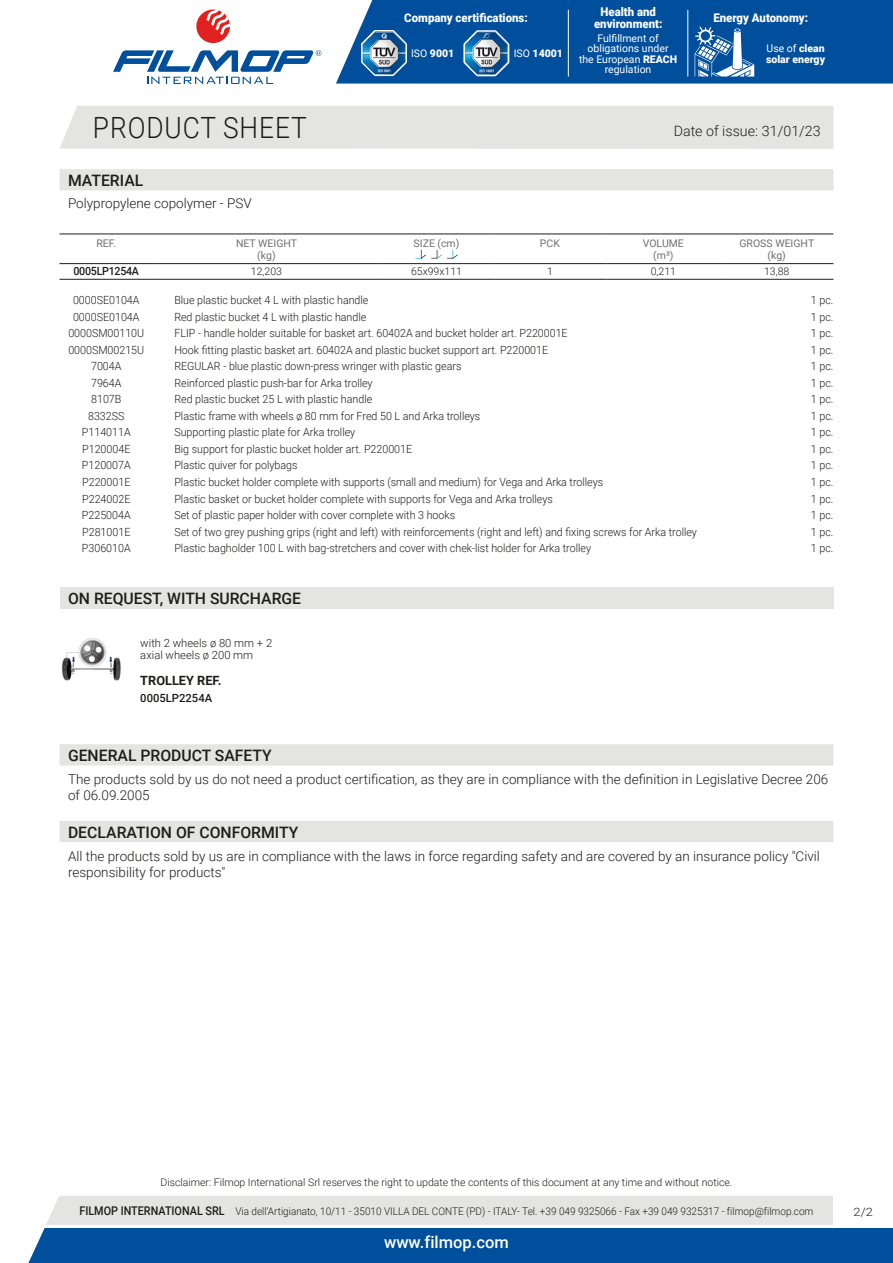
<style>
.page{position:relative;width:893px;height:1263px;background:#fff}
.page>*{position:absolute;margin:0;border:0;box-sizing:border-box;transform-origin:0 0}
.t1{font:300 29.25px "Roboto";letter-spacing:.035em;color:#1d1d1b;scale:.9 1}
.t2{font:500 16.5px "Roboto";color:#fff}
.t3{font:500 15.75px "Roboto";color:#1d1d1b}
.t4{font:300 14.25px "Roboto";color:#1d1d1b}
.t5{font:300 13.5px/16.2px "Roboto";color:#1d1d1b}
.t6{font:700 12.75px "Roboto";color:#1d1d1b}
.t7{font:900 12px/12px "Roboto";color:#fff;text-align:center;scale:.95 1}
.t8{font:300 11.55px "Roboto";color:#1d1d1b;scale:1.11 1}
.t9{font:300 11.25px "Roboto";color:#1d1d1b;scale:.95 1}
.t10{font:300 11.25px/12px "Roboto";color:#1d1d1b}
.t11{font:500 11.25px "Roboto";letter-spacing:-.015em;color:#1d1d1b;scale:.95 1}
.t12{font:500 11.25px "Roboto";letter-spacing:-.015em;color:#1d1d1b}
.t13{font:300 10.5px "Roboto";color:#1d1d1b}
.t14{font:300 10.5px "Roboto";color:#1d1d1b;scale:.95 1}
.t15{font:10.5px/10.5px "Roboto";color:#fff;text-align:center}
.t16{font:10.5px/12px "Roboto";color:#70706f;text-align:center}
.t17{font:900 10.5px/10.5px "Roboto";color:#fff}
.s1{font-weight:400}
.s2{font-weight:900}
.s3{font-weight:500;font-size:12px}
</style>
<div class="page">
<svg style="left:28px;top:1196px;width:865px;height:67px;background:#6793bc"></svg>
<div style="left:60px;top:106px;width:773px;height:43px;background:#e4e4e3"></div>
<svg style="left:196px;top:10px;width:34px;height:34px"></svg>
<svg style="left:113px;top:50px;width:208px;height:34px"></svg>
<div style="left:336px;top:0;width:557px;height:84px;background:#004f9c"></div>
<svg style="left:462px;top:28px;width:49px;height:50px"></svg>
<img style="left:465px;top:32px;width:43px;height:43px">
<svg style="left:360px;top:28px;width:48px;height:49px"></svg>
<img style="left:362px;top:31px;width:44px;height:44px">
<hr style="left:568px;top:10px;width:1px;height:67px;background:#fff">
<hr style="left:688px;top:10px;width:1px;height:67px;background:#fff">
<svg style="left:695px;top:27px;width:59px;height:50px"></svg>
<div style="left:60px;top:169px;width:773px;height:21px;background:#e4e4e3"></div>
<hr style="left:60px;top:234px;width:93px;height:1px;background:#1d1d1b">
<hr style="left:60px;top:263px;width:93px;height:1px;background:#1d1d1b">
<hr style="left:153px;top:234px;width:227px;height:1px;background:#1d1d1b">
<hr style="left:153px;top:263px;width:227px;height:1px;background:#1d1d1b">
<hr style="left:380px;top:234px;width:113px;height:1px;background:#1d1d1b">
<hr style="left:380px;top:263px;width:113px;height:1px;background:#1d1d1b">
<hr style="left:493px;top:234px;width:114px;height:1px;background:#1d1d1b">
<hr style="left:493px;top:263px;width:114px;height:1px;background:#1d1d1b">
<hr style="left:607px;top:234px;width:113px;height:1px;background:#1d1d1b">
<hr style="left:607px;top:263px;width:113px;height:1px;background:#1d1d1b">
<hr style="left:720px;top:234px;width:113px;height:1px;background:#1d1d1b">
<hr style="left:720px;top:263px;width:113px;height:1px;background:#1d1d1b">
<hr style="left:60px;top:279px;width:93px;height:1px;background:#1d1d1b">
<hr style="left:153px;top:279px;width:227px;height:1px;background:#1d1d1b">
<hr style="left:380px;top:279px;width:113px;height:1px;background:#1d1d1b">
<hr style="left:493px;top:279px;width:114px;height:1px;background:#1d1d1b">
<hr style="left:607px;top:279px;width:113px;height:1px;background:#1d1d1b">
<hr style="left:720px;top:279px;width:113px;height:1px;background:#1d1d1b">
<svg style="left:415px;top:250px;width:43px;height:9px"></svg>
<div style="left:60px;top:588px;width:773px;height:21px;background:#e4e4e3"></div>
<img style="left:61px;top:638px;width:60px;height:43px">
<div style="left:60px;top:744px;width:773px;height:21px;background:#e4e4e3"></div>
<div style="left:60px;top:821px;width:773px;height:21px;background:#e4e4e3"></div>
<hr style="left:45px;top:1225px;width:848px;height:2px;background:#fff">
<div style="left:833px;top:1196px;width:60px;height:31px;background:#fff"></div>
<p class="t7" style="left:404px;top:11px;width:131px">Company certifications:</p>
<p class="t17" style="left:411px;top:48px;width:45px"><span class="s1">ISO</span> 9001</p>
<p class="t17" style="left:514px;top:48px;width:51px"><span class="s1">ISO</span> 14001</p>
<p class="t7" style="left:594px;top:5px;width:73px">Health and environment:</p>
<p class="t15" style="left:579px;top:32px;width:100px">Fulfillment of obligations under the European <span class="s2">REACH </span>regulation</p>
<p class="t7" style="left:713px;top:11px;width:101px">Energy Autonomy:</p>
<p class="t17" style="left:766px;top:43px;width:61px"><span class="s1">Use of</span> clean solar energy</p>
<h1 class="t1" style="left:93px;top:107px;width:239px">PRODUCT SHEET</h1>
<p class="t4" style="left:674px;top:121px;width:148px">Date of issue: 31/01/23</p>
<h3 class="t3" style="left:68px;top:170px;width:77px">MATERIAL</h3>
<p class="t5" style="left:68px;top:194px;width:185px">Polypropylene copolymer - PSV</p>
<p class="t16" style="left:96px;top:236px;width:21px">REF.</p>
<p class="t16" style="left:236px;top:236px;width:63px">NET WEIGHT (kg)</p>
<p class="t16" style="left:414px;top:236px;width:47px">SIZE (cm)</p>
<p class="t16" style="left:540px;top:236px;width:22px">PCK</p>
<p class="t16" style="left:643px;top:236px;width:43px">VOLUME (m³)</p>
<p class="t16" style="left:739px;top:236px;width:76px">GROSS WEIGHT (kg)</p>
<p class="t11" style="left:73px;top:264px;width:71px">0005LP1254A</p>
<p class="t13" style="left:251px;top:264px;width:33px">12,203</p>
<p class="t13" style="left:411px;top:264px;width:52px">65x99x111</p>
<p class="t13" style="left:547px;top:264px;width:7px">1</p>
<p class="t13" style="left:651px;top:264px;width:27px">0,211</p>
<p class="t13" style="left:764px;top:264px;width:27px">13,88</p>
<p class="t9" style="left:73px;top:293px;width:71px">0000SE0104A</p>
<p class="t9" style="left:174px;top:293px;width:206px">Blue plastic bucket 4 L with plastic handle</p>
<p class="t9" style="left:811px;top:293px;width:25px">1 pc.</p>
<p class="t9" style="left:73px;top:309px;width:71px">0000SE0104A</p>
<p class="t9" style="left:174px;top:309px;width:204px">Red plastic bucket 4 L with plastic handle</p>
<p class="t9" style="left:811px;top:309px;width:25px">1 pc.</p>
<p class="t9" style="left:68px;top:326px;width:81px">0000SM00110U</p>
<p class="t9" style="left:174px;top:326px;width:415px">FLIP - handle holder suitable for basket art. 60402A and bucket holder art. P220001E</p>
<p class="t9" style="left:811px;top:326px;width:25px">1 pc.</p>
<p class="t9" style="left:68px;top:342px;width:81px">0000SM00215U</p>
<p class="t9" style="left:174px;top:342px;width:395px">Hook fitting plastic basket art. 60402A and plastic bucket support art. P220001E</p>
<p class="t9" style="left:811px;top:342px;width:25px">1 pc.</p>
<p class="t9" style="left:91px;top:359px;width:33px">7004A</p>
<p class="t9" style="left:174px;top:359px;width:304px">REGULAR - blue plastic down-press wringer with plastic gears</p>
<p class="t9" style="left:811px;top:359px;width:25px">1 pc.</p>
<p class="t9" style="left:91px;top:375px;width:33px">7964A</p>
<p class="t9" style="left:174px;top:375px;width:210px">Reinforced plastic push-bar for Arka trolley</p>
<p class="t9" style="left:811px;top:375px;width:25px">1 pc.</p>
<p class="t9" style="left:91px;top:392px;width:33px">8107B</p>
<p class="t9" style="left:174px;top:392px;width:210px">Red plastic bucket 25 L with plastic handle</p>
<p class="t9" style="left:811px;top:392px;width:25px">1 pc.</p>
<p class="t9" style="left:88px;top:408px;width:40px">8332SS</p>
<p class="t9" style="left:174px;top:408px;width:324px">Plastic frame with wheels ø 80 mm for Fred 50 L and Arka trolleys</p>
<p class="t9" style="left:811px;top:408px;width:25px">1 pc.</p>
<p class="t9" style="left:82px;top:425px;width:53px">P114011A</p>
<p class="t9" style="left:174px;top:425px;width:192px">Supporting plastic plate for Arka trolley</p>
<p class="t9" style="left:811px;top:425px;width:25px">1 pc.</p>
<p class="t9" style="left:82px;top:441px;width:52px">P120004E</p>
<p class="t9" style="left:174px;top:441px;width:252px">Big support for plastic bucket holder art. P220001E</p>
<p class="t9" style="left:811px;top:441px;width:25px">1 pc.</p>
<p class="t9" style="left:82px;top:458px;width:53px">P120007A</p>
<p class="t9" style="left:174px;top:458px;width:131px">Plastic quiver for polybags</p>
<p class="t9" style="left:811px;top:458px;width:25px">1 pc.</p>
<p class="t9" style="left:82px;top:474px;width:52px">P220001E</p>
<p class="t9" style="left:174px;top:474px;width:453px">Plastic bucket holder complete with supports (small and medium) for Vega and Arka trolleys</p>
<p class="t9" style="left:811px;top:474px;width:25px">1 pc.</p>
<p class="t9" style="left:82px;top:491px;width:52px">P224002E</p>
<p class="t9" style="left:174px;top:491px;width:400px">Plastic basket or bucket holder complete with supports for Vega and Arka trolleys</p>
<p class="t9" style="left:811px;top:491px;width:25px">1 pc.</p>
<p class="t9" style="left:82px;top:507px;width:53px">P225004A</p>
<p class="t9" style="left:174px;top:507px;width:297px">Set of plastic paper holder with cover complete with 3 hooks</p>
<p class="t9" style="left:811px;top:507px;width:25px">1 pc.</p>
<p class="t9" style="left:82px;top:524px;width:52px">P281001E</p>
<p class="t9" style="left:174px;top:524px;width:552px">Set of two grey pushing grips (right and left) with reinforcements (right and left) and fixing screws for Arka trolley</p>
<p class="t9" style="left:811px;top:524px;width:25px">1 pc.</p>
<p class="t9" style="left:82px;top:540px;width:53px">P306010A</p>
<p class="t9" style="left:174px;top:540px;width:440px">Plastic bagholder 100 L with bag-stretchers and cover with chek-list holder for Arka trolley</p>
<p class="t9" style="left:811px;top:540px;width:25px">1 pc.</p>
<h3 class="t3" style="left:68px;top:587px;width:235px">ON REQUEST, WITH SURCHARGE</h3>
<p class="t10" style="left:140px;top:637px;width:133px">with 2 wheels ø 80 mm + 2 axial wheels ø 200 mm</p>
<p class="t6" style="left:140px;top:671px;width:83px">TROLLEY REF.</p>
<p class="t12" style="left:140px;top:690px;width:73px">0005LP2254A</p>
<h3 class="t3" style="left:68px;top:745px;width:205px">GENERAL PRODUCT SAFETY</h3>
<p class="t5" style="left:68px;top:770px;width:762px">The products sold by us do not need a product certification, as they are in compliance with the definition in Legislative Decree 206 of 06.09.2005</p>
<h3 class="t3" style="left:68px;top:821px;width:232px">DECLARATION OF CONFORMITY</h3>
<p class="t5" style="left:68px;top:847px;width:753px">All the products sold by us are in compliance with the laws in force regarding safety and are covered by an insurance policy "Civil responsibility for products"</p>
<p class="t13" style="left:160px;top:1175px;width:573px">Disclaimer: Filmop International Srl reserves the right to update the contents of this document at any time and without notice.</p>
<p class="t14" style="left:79px;top:1204px;width:774px"><span class="s3">FILMOP INTERNATIONAL SRL</span> Via dell’Artigianato, 10/11 - 35010 VILLA DEL CONTE (PD) - ITALY- Tel. +39 049 9325066 - Fax +39 049 9325317 - filmop@filmop.com</p>
<h2 class="t2" style="left:384px;top:1230px;width:126px">www.filmop.com</h2>
<p class="t8" style="left:854px;top:1204px;width:19px">2/2</p>
</div>
